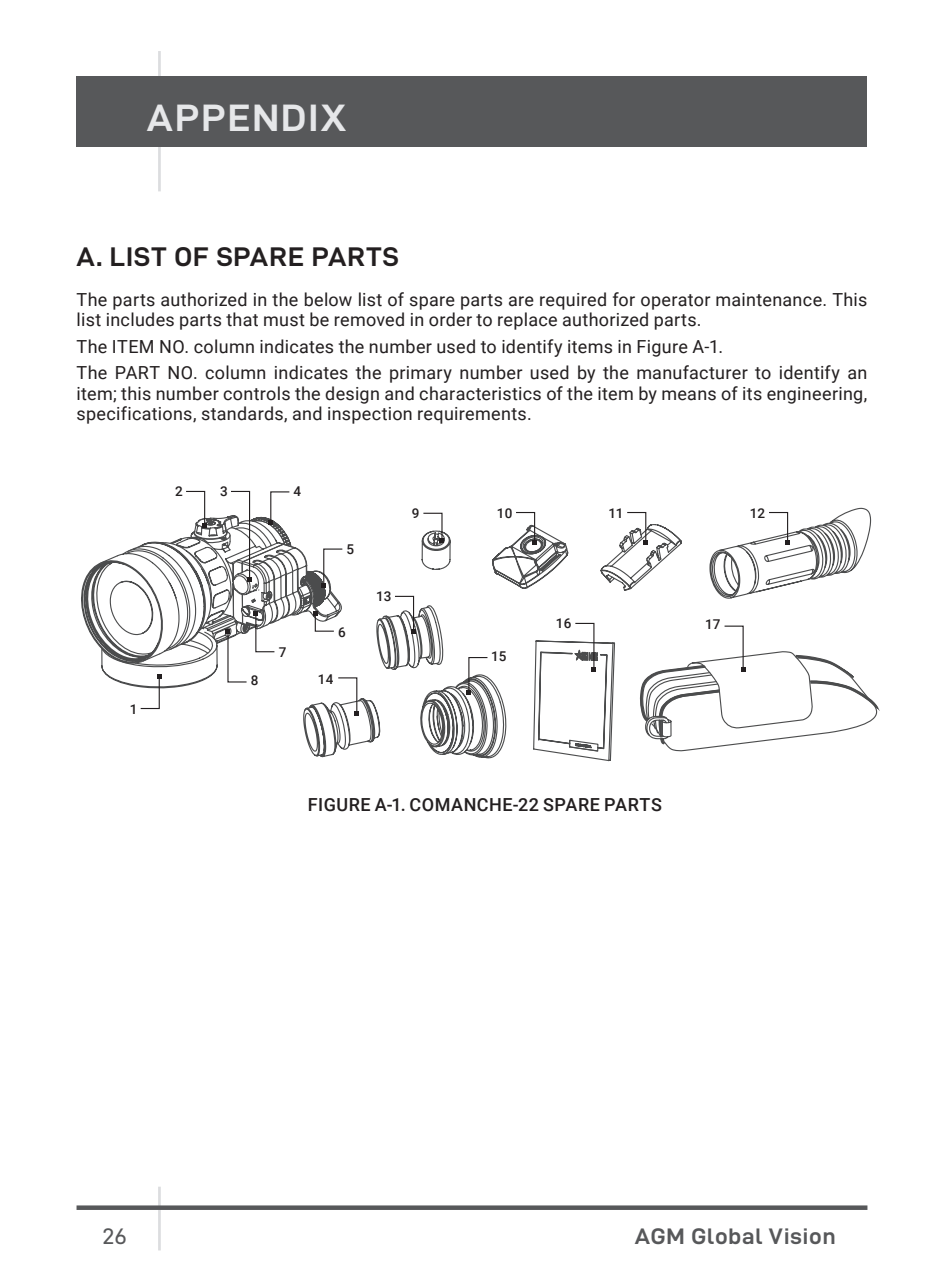
<style>
.page{position:relative;width:944px;height:1276px;background:#fff}
.page>*{position:absolute;margin:0;border:0;box-sizing:border-box;transform-origin:0 0}
.t1{font:38.25px "D DIN Exp Bold";letter-spacing:.055em;color:#e6e7e9}
.t2{font:27px "D DIN Exp Bold";letter-spacing:.03em;color:#231f20}
.t3{font:22.5px "D DIN Exp Bold";letter-spacing:.035em;color:#57585a}
.t4{font:22.5px "D DIN Exp";color:#57585a}
.t5{font:18px/20.2px "Roboto";letter-spacing:.015em;color:#231f20}
.t6{font:500 18px "Roboto";letter-spacing:.03em;color:#231f20}
.t7{font:500 13.5px "Roboto";letter-spacing:.01em;color:#231f20}
</style>
<div class="page">
<hr style="left:158px;top:1186px;width:3px;height:64px;background:#dcdddf">
<div style="left:77px;top:1205px;width:790px;height:5px;background:#57585a"></div>
<hr style="left:158px;top:51px;width:3px;height:140px;background:#dcdddf">
<div style="left:77px;top:77px;width:790px;height:70px;background:#57585a"></div>
<svg style="left:81px;top:490px;width:799px;height:272px"></svg>
<h1 class="t1" style="left:147px;top:96px;width:201px">APPENDIX</h1>
<h2 class="t2" style="left:77px;top:242px;width:324px">A. LIST OF SPARE PARTS</h2>
<p class="t5" style="left:77px;top:289px;width:792px">The parts authorized in the below list of spare parts are required for operator maintenance. This list includes parts that must be removed in order to replace authorized parts.</p>
<p class="t5" style="left:77px;top:332px;width:792px;line-height:26.6px">The ITEM NO. column indicates the number used to identify items in Figure A-1.<br>The PART NO. column indicates the primary number used by the manufacturer to identify an</p>
<p class="t5" style="left:77px;top:382px;width:792px">item; this number controls the design and characteristics of the item by means of its engineering, specifications, standards, and inspection requirements.</p>
<p class="t7" style="left:130px;top:700px;width:9px">1</p>
<p class="t7" style="left:175px;top:482px;width:9px">2</p>
<p class="t7" style="left:220px;top:482px;width:9px">3</p>
<p class="t7" style="left:293px;top:482px;width:9px">4</p>
<p class="t7" style="left:346px;top:540px;width:9px">5</p>
<p class="t7" style="left:251px;top:671px;width:9px">8</p>
<p class="t7" style="left:279px;top:643px;width:9px">7</p>
<p class="t7" style="left:338px;top:622px;width:9px">6</p>
<p class="t7" style="left:318px;top:670px;width:17px">14</p>
<p class="t7" style="left:412px;top:504px;width:9px">9</p>
<p class="t7" style="left:376px;top:587px;width:17px">13</p>
<p class="t7" style="left:497px;top:504px;width:17px">10</p>
<p class="t7" style="left:608px;top:504px;width:17px">11</p>
<p class="t7" style="left:750px;top:504px;width:17px">12</p>
<p class="t7" style="left:491px;top:647px;width:17px">15</p>
<p class="t7" style="left:556px;top:614px;width:17px">16</p>
<p class="t7" style="left:705px;top:614px;width:17px">17</p>
<p class="t6" style="left:308px;top:792px;width:355px">FIGURE A-1. COMANCHE-22 SPARE PARTS</p>
<p class="t4" style="left:103px;top:1223px;width:26px">26</p>
<p class="t3" style="left:635px;top:1223px;width:202px">AGM Global Vision</p>
</div>
